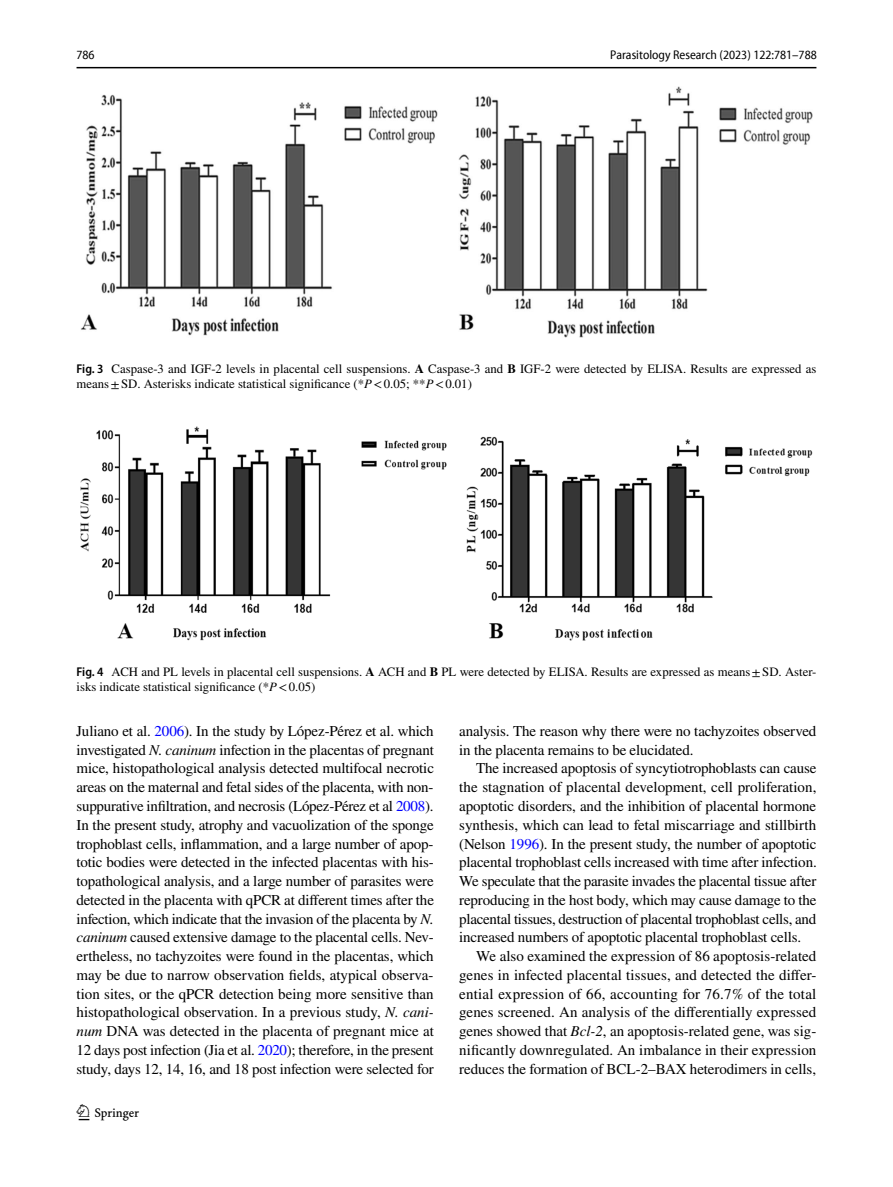
<style>
.page{position:relative;width:893px;height:1187px;background:#fff}
.page>*{position:absolute;margin:0;border:0;box-sizing:border-box;transform-origin:0 0}
.t1{font:22.5px "Springnew Regular 2";color:#000}
.t2{font:15px/18.8px "STIX";letter-spacing:-.01em;color:#000;text-align:justify}
.t3{font:12.75px/15px "STIX";color:#000}
.t4{font:semi-condensed 12.75px "Myriad Pro Unic";color:#000}
.s1{font-family:"Myriad Pro";font-weight:600;font-stretch:semi-condensed}
.s2{font-weight:700}
.s3{font-style:italic}
.s4{color:#00f}
</style>
<div class="page">
<hr style="left:77px;top:67px;width:739px;height:1px;background:#000">
<img style="left:81px;top:87px;width:731px;height:251px">
<img style="left:81px;top:426px;width:731px;height:214px">
<p class="t4" style="left:76px;top:50px;width:20px">786</p>
<p class="t4" style="left:610px;top:50px;width:208px">Parasitology Research (2023) 122:781–788</p>
<p class="t3" style="left:77px;top:362px;width:741px"><span class="s1">Fig. 3</span> Caspase-3 and IGF-2 levels in placental cell suspensions. <span class="s2">A</span> Caspase-3 and <span class="s2">B</span> IGF-2 were detected by ELISA. Results are expressed as means±SD. Asterisks indicate statistical significance (*<span class="s3">P</span>&lt;0.05; **<span class="s3">P</span>&lt;0.01)</p>
<p class="t3" style="left:77px;top:665px;width:741px"><span class="s1">Fig. 4</span> ACH and PL levels in placental cell suspensions. <span class="s2">A</span> ACH and <span class="s2">B</span> PL were detected by ELISA. Results are expressed as means±SD. Aster&shy;isks indicate statistical significance (*<span class="s3">P</span>&lt;0.05)</p>
<p class="t2" style="left:77px;top:722px;width:359px">Juliano et al. <span class="s4">2006</span>). In the study by López-Pérez et al. which investigated <span class="s3">N. caninum</span> infection in the placentas of pregnant mice, histopathological analysis detected multifocal necrotic areas on the maternal and fetal sides of the placenta, with non&shy;suppurative infiltration, and necrosis (López-Pérez et al <span class="s4">2008</span>).<br>In the present study, atrophy and vacuolization of the sponge trophoblast cells, inflammation, and a large number of apop&shy;totic bodies were detected in the infected placentas with his&shy;topathological analysis, and a large number of parasites were detected in the placenta with qPCR at different times after the infection, which indicate that the invasion of the placenta by <span class="s3">N. caninum</span> caused extensive damage to the placental cells. Nev&shy;ertheless, no tachyzoites were found in the placentas, which may be due to narrow observation fields, atypical observa&shy;tion sites, or the qPCR detection being more sensitive than histopathological observation. In a previous study, <span class="s3">N. cani&shy;num</span> DNA was detected in the placenta of pregnant mice at 12 days post infection (Jia et al. <span class="s4">2020</span>); therefore, in the present study, days 12, 14, 16, and 18 post infection were selected for</p>
<p class="t2" style="left:459px;top:722px;width:359px">analysis. The reason why there were no tachyzoites observed in the placenta remains to be elucidated.</p>
<p class="t2" style="left:459px;top:760px;width:359px;text-indent:17px">The increased apoptosis of syncytiotrophoblasts can cause the stagnation of placental development, cell proliferation, apoptotic disorders, and the inhibition of placental hormone synthesis, which can lead to fetal miscarriage and stillbirth (Nelson <span class="s4">1996</span>). In the present study, the number of apoptotic placental trophoblast cells increased with time after infection.<br>We speculate that the parasite invades the placental tissue after reproducing in the host body, which may cause damage to the placental tissues, destruction of placental trophoblast cells, and increased numbers of apoptotic placental trophoblast cells.</p>
<p class="t2" style="left:459px;top:947px;width:359px;text-indent:17px">We also examined the expression of 86 apoptosis-related genes in infected placental tissues, and detected the differ&shy;ential expression of 66, accounting for 76.7% of the total genes screened. An analysis of the differentially expressed genes showed that <span class="s3">Bcl-2</span>, an apoptosis-related gene, was sig&shy;nificantly downregulated. An imbalance in their expression reduces the formation of BCL-2–BAX heterodimers in cells,</p>
<h1 class="t1" style="left:79px;top:1104px;width:62px">1 3</h1>
</div>
